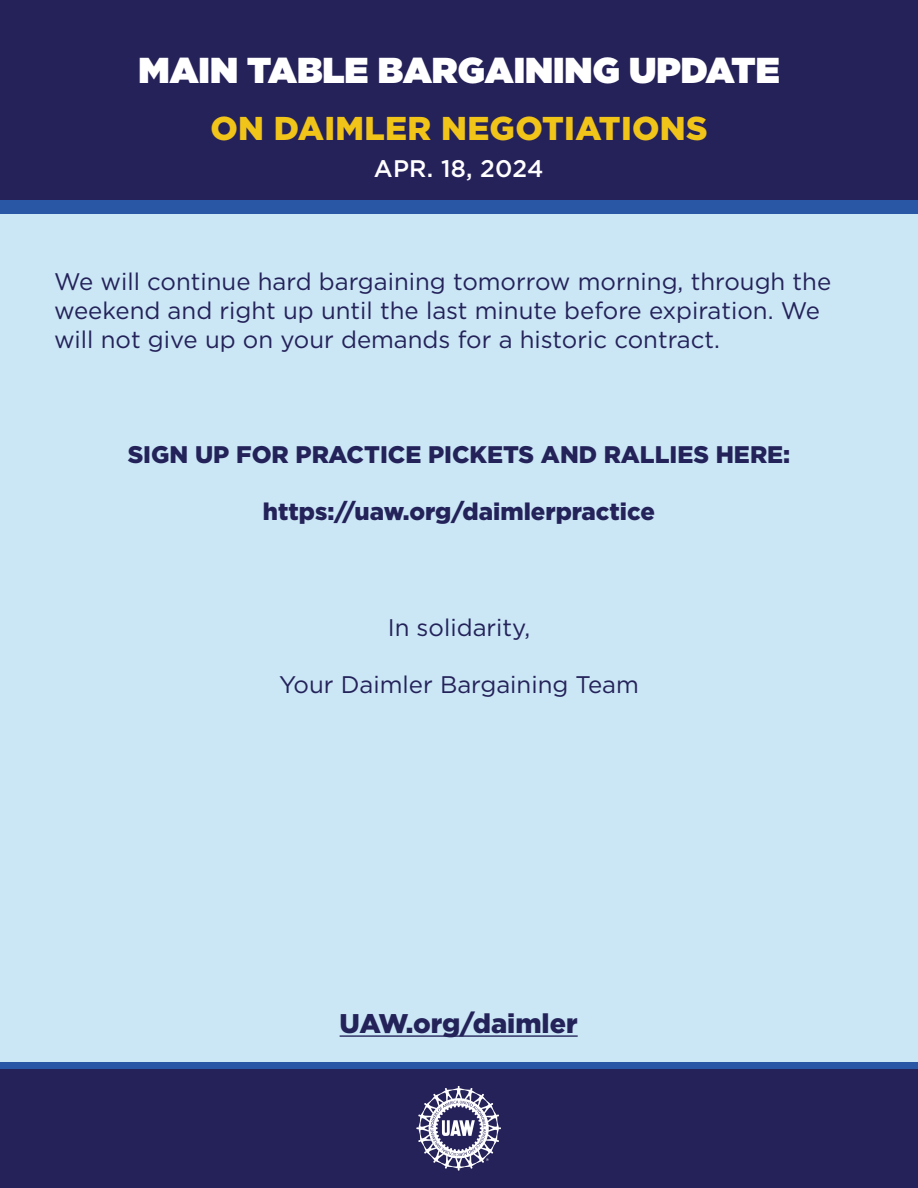
<style>
.page{position:relative;width:918px;height:1188px;background:#cbe6f5}
.page>*{position:absolute;margin:0;border:0;box-sizing:border-box;transform-origin:0 0}
.t1{font:900 36px "Gotham";color:#fff}
.t2{font:900 33px "Gotham";letter-spacing:.01em;color:#f1c419}
.t3{font:900 27px "Gotham";color:#232259}
.t4{font:24px/28.8px "Gotham";color:#232259}
.t5{font:900 24px "Gotham";color:#232259}
.t6{font:500 24px "Gotham";letter-spacing:.01em;color:#fff}
</style>
<div class="page">
<div style="left:0;top:0;width:918px;height:201px;background:#252159"></div>
<div style="left:0;top:1063px;width:918px;height:13px;background:#2956a5"></div>
<div style="left:0;top:201px;width:918px;height:13px;background:#2956a5"></div>
<div style="left:0;top:1069px;width:918px;height:119px;background:#252159"></div>
<svg style="left:416px;top:1086px;width:85px;height:85px"></svg>
<hr style="left:340px;top:1035px;width:238px;height:2px;background:#232259">
<p class="t1" style="left:139px;top:44px;width:643px">MAIN TABLE BARGAINING UPDATE</p>
<p class="t2" style="left:211px;top:106px;width:499px">ON DAIMLER NEGOTIATIONS</p>
<p class="t6" style="left:374px;top:152px;width:171px">APR. 18, 2024</p>
<p class="t4" style="left:54px;top:267px;width:779px">We will continue hard bargaining tomorrow morning, through the weekend and right up until the last minute before expiration. We will not give up on your demands for a historic contract.</p>
<p class="t5" style="left:128px;top:438px;width:664px">SIGN UP FOR PRACTICE PICKETS AND RALLIES HERE:</p>
<p class="t5" style="left:263px;top:495px;width:394px">https://uaw.org/daimlerpractice</p>
<p class="t4" style="left:388px;top:612px;width:144px">In solidarity,</p>
<p class="t4" style="left:279px;top:670px;width:361px">Your Daimler Bargaining Team</p>
<p class="t3" style="left:340px;top:1005px;width:240px">UAW.org/daimler</p>
</div>
